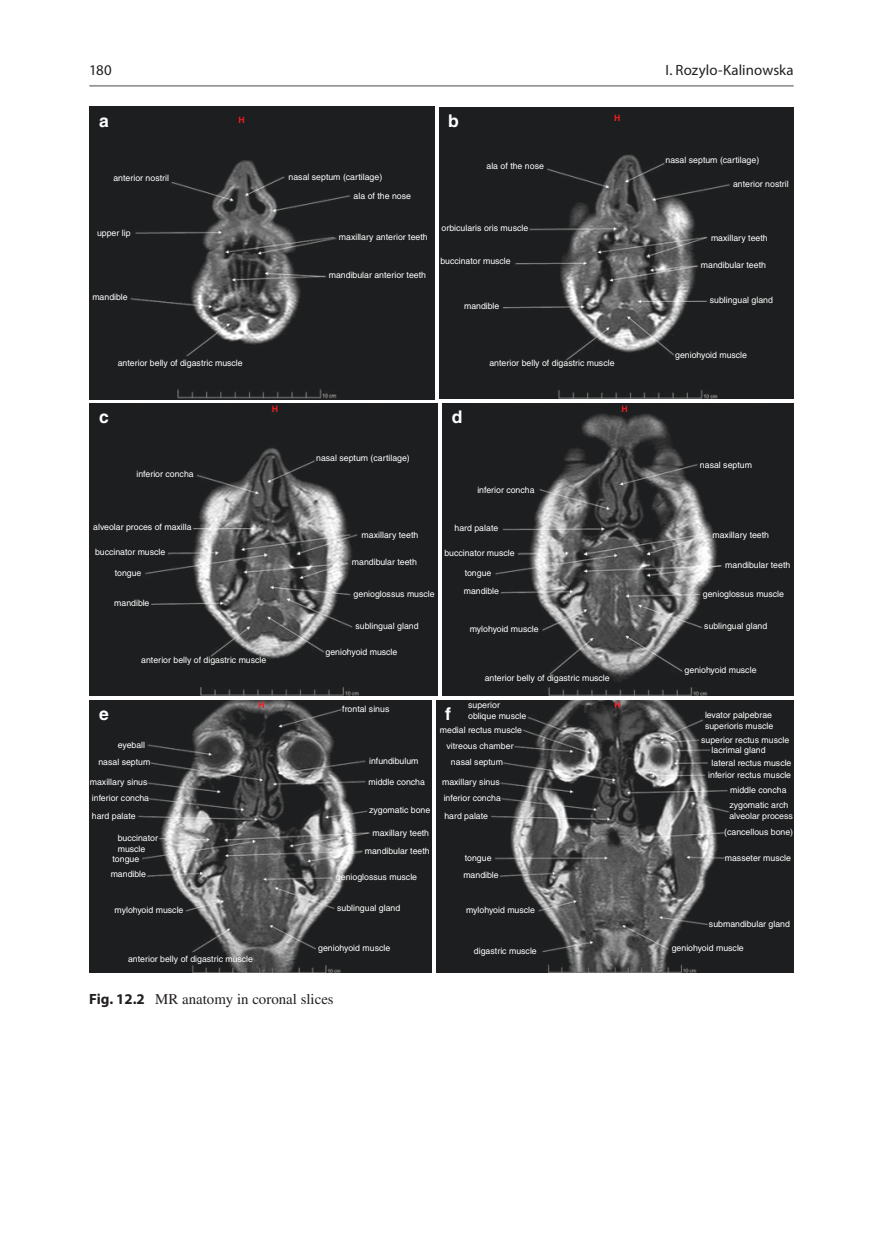
<style>
.page{position:relative;width:883px;height:1260px;background:#fff}
.page>*{position:absolute;margin:0;border:0;box-sizing:border-box;transform-origin:0 0}
.t1{font:17.5px "Helvetica Bold 3";color:#fff}
.t2{font:14.88px "Times LT Std";color:#231f20}
.t3{font:14.88px "Myriad Pro Regular 2";letter-spacing:.005em;color:#231f20}
.t4{font:14.88px "Myriad Pro";color:#231f20}
.t5{font:8.75px/10.5px "Helvetica 3";color:#fff}
.t6{font:8.75px "Helvetica Bold 3";color:#ee1d23}
.s1{font-family:"Myriad Pro";font-weight:700}
</style>
<div class="page">
<img style="left:90px;top:107px;width:345px;height:292px">
<img style="left:440px;top:107px;width:353px;height:292px">
<img style="left:90px;top:404px;width:348px;height:292px">
<img style="left:443px;top:404px;width:350px;height:292px">
<img style="left:90px;top:701px;width:342px;height:272px">
<img style="left:437px;top:701px;width:356px;height:272px">
<hr style="left:89px;top:85px;width:705px;height:2px;background:#939598">
<h2 class="t4" style="left:89px;top:61px;width:24px">180</h2>
<h1 class="t1" style="left:99px;top:110px;width:11px">a</h1>
<h1 class="t1" style="left:448px;top:110px;width:12px">b</h1>
<p class="t6" style="left:239px;top:115px;width:8px">H</p>
<p class="t6" style="left:614px;top:112px;width:8px">H</p>
<p class="t5" style="left:487px;top:161px;width:59px">ala of the nose</p>
<p class="t5" style="left:113px;top:173px;width:57px">anterior nostril</p>
<p class="t5" style="left:97px;top:228px;width:35px">upper lip</p>
<p class="t5" style="left:92px;top:292px;width:37px">mandible</p>
<p class="t5" style="left:354px;top:168px;width:59px;line-height:18.2px;text-indent:-65px">nasal septum (cartilage)<br>ala of the nose</p>
<p class="t5" style="left:339px;top:232px;width:90px">maxillary anterior teeth</p>
<p class="t5" style="left:329px;top:270px;width:99px">mandibular anterior teeth</p>
<p class="t5" style="left:442px;top:222px;width:88px">orbicularis oris muscle</p>
<p class="t5" style="left:441px;top:256px;width:72px">buccinator muscle</p>
<p class="t5" style="left:464px;top:301px;width:37px">mandible</p>
<p class="t5" style="left:118px;top:358px;width:127px">anterior belly of digastric muscle</p>
<p class="t5" style="left:489px;top:358px;width:127px">anterior belly of digastric muscle</p>
<p class="t6" style="left:272px;top:404px;width:8px">H</p>
<p class="t6" style="left:622px;top:404px;width:8px">H</p>
<h1 class="t1" style="left:99px;top:406px;width:11px">c</h1>
<h1 class="t1" style="left:452px;top:406px;width:12px">d</h1>
<p class="t5" style="left:316px;top:453px;width:95px">nasal septum (cartilage)</p>
<p class="t5" style="left:136px;top:468px;width:59px">inferior concha</p>
<p class="t5" style="left:93px;top:522px;width:100px">alveolar proces of maxilla</p>
<p class="t5" style="left:95px;top:547px;width:72px">buccinator muscle</p>
<p class="t5" style="left:115px;top:567px;width:28px">tongue</p>
<p class="t5" style="left:114px;top:598px;width:37px">mandible</p>
<p class="t5" style="left:141px;top:655px;width:127px">anterior belly of digastric muscle</p>
<p class="t5" style="left:362px;top:529px;width:58px">maxillary teeth</p>
<p class="t5" style="left:352px;top:557px;width:66px">mandibular teeth</p>
<p class="t5" style="left:354px;top:588px;width:83px">genioglossus muscle</p>
<p class="t5" style="left:356px;top:621px;width:65px">sublingual gland</p>
<p class="t5" style="left:326px;top:647px;width:73px">geniohyoid muscle</p>
<p class="t5" style="left:477px;top:485px;width:59px">inferior concha</p>
<p class="t5" style="left:455px;top:523px;width:45px">hard palate</p>
<p class="t5" style="left:444px;top:547px;width:72px">buccinator muscle</p>
<p class="t5" style="left:464px;top:563px;width:37px;line-height:18.2px">tongue mandible</p>
<p class="t5" style="left:470px;top:623px;width:70px">mylohyoid muscle</p>
<p class="t5" style="left:485px;top:673px;width:127px">anterior belly of digastric muscle</p>
<p class="t6" style="left:259px;top:700px;width:8px">H</p>
<p class="t6" style="left:614px;top:700px;width:8px">H</p>
<p class="t5" style="left:342px;top:704px;width:49px">frontal sinus</p>
<p class="t5" style="left:468px;top:700px;width:60px">superior oblique muscle</p>
<h1 class="t1" style="left:99px;top:703px;width:11px">e</h1>
<h1 class="t1" style="left:445px;top:703px;width:7px">f</h1>
<p class="t5" style="left:118px;top:739px;width:29px">eyeball</p>
<p class="t5" style="left:98px;top:757px;width:54px">nasal septum</p>
<p class="t5" style="left:90px;top:774px;width:61px;line-height:16.1px">maxillary sinus inferior concha</p>
<p class="t5" style="left:92px;top:811px;width:45px">hard palate</p>
<p class="t5" style="left:118px;top:833px;width:42px">buccinator</p>
<p class="t5" style="left:118px;top:843px;width:29px">muscle</p>
<p class="t5" style="left:113px;top:853px;width:28px">tongue</p>
<p class="t5" style="left:111px;top:869px;width:37px">mandible</p>
<p class="t5" style="left:115px;top:905px;width:70px">mylohyoid muscle</p>
<p class="t5" style="left:128px;top:954px;width:127px">anterior belly of digastric muscle</p>
<p class="t5" style="left:369px;top:755px;width:51px">infundibulum</p>
<p class="t5" style="left:369px;top:777px;width:58px">middle concha</p>
<p class="t5" style="left:369px;top:804px;width:63px">zygomatic bone</p>
<p class="t5" style="left:365px;top:823px;width:66px;line-height:18.4px;text-align:right">maxillary teeth mandibular teeth</p>
<p class="t5" style="left:336px;top:872px;width:83px">genioglossus muscle</p>
<p class="t5" style="left:337px;top:903px;width:65px">sublingual gland</p>
<p class="t5" style="left:318px;top:942px;width:74px">geniohyoid muscle</p>
<p class="t5" style="left:440px;top:725px;width:84px">medial rectus muscle</p>
<p class="t5" style="left:446px;top:741px;width:69px">vitreous chamber</p>
<p class="t5" style="left:451px;top:757px;width:54px">nasal septum</p>
<p class="t5" style="left:442px;top:774px;width:60px;line-height:16.1px">maxillary sinus inferior concha</p>
<p class="t5" style="left:444px;top:811px;width:45px">hard palate</p>
<p class="t5" style="left:463px;top:849px;width:37px;line-height:17px">tongue mandible</p>
<p class="t5" style="left:466px;top:905px;width:70px">mylohyoid muscle</p>
<p class="t5" style="left:474px;top:946px;width:64px">digastric muscle</p>
<h2 class="t2" style="left:89px;top:991px;width:246px"><span class="s1">Fig. 12.2</span> MR anatomy in coronal slices</h2>
<h2 class="t3" style="left:666px;top:61px;width:130px">I. Rozylo-Kalinowska</h2>
<p class="t5" style="left:666px;top:155px;width:95px">nasal septum (cartilage)</p>
<p class="t5" style="left:733px;top:179px;width:57px">anterior nostril</p>
<p class="t5" style="left:711px;top:232px;width:58px">maxillary teeth</p>
<p class="t5" style="left:701px;top:260px;width:66px">mandibular teeth</p>
<p class="t5" style="left:710px;top:295px;width:65px">sublingual gland</p>
<p class="t5" style="left:675px;top:349px;width:73px">geniohyoid muscle</p>
<p class="t5" style="left:700px;top:459px;width:54px">nasal septum</p>
<p class="t5" style="left:712px;top:529px;width:58px">maxillary teeth</p>
<p class="t5" style="left:725px;top:560px;width:66px">mandibular teeth</p>
<p class="t5" style="left:703px;top:588px;width:83px">genioglossus muscle</p>
<p class="t5" style="left:704px;top:621px;width:65px">sublingual gland</p>
<p class="t5" style="left:685px;top:664px;width:73px">geniohyoid muscle</p>
<p class="t5" style="left:705px;top:710px;width:70px">levator palpebrae superioris muscle</p>
<p class="t5" style="left:712px;top:734px;width:79px;text-indent:-10px">superior rectus muscle lacrimal gland</p>
<p class="t5" style="left:708px;top:757px;width:85px;line-height:11.9px;text-align:center">lateral rectus muscle inferior rectus muscle</p>
<p class="t5" style="left:729px;top:783px;width:60px;line-height:14.9px">middle concha zygomatic arch</p>
<p class="t5" style="left:724px;top:808px;width:71px;line-height:15.9px;text-align:center">alveolar process (cancellous bone)</p>
<p class="t5" style="left:725px;top:852px;width:68px">masseter muscle</p>
<p class="t5" style="left:709px;top:919px;width:83px">submandibular gland</p>
<p class="t5" style="left:672px;top:942px;width:74px">geniohyoid muscle</p>
</div>
